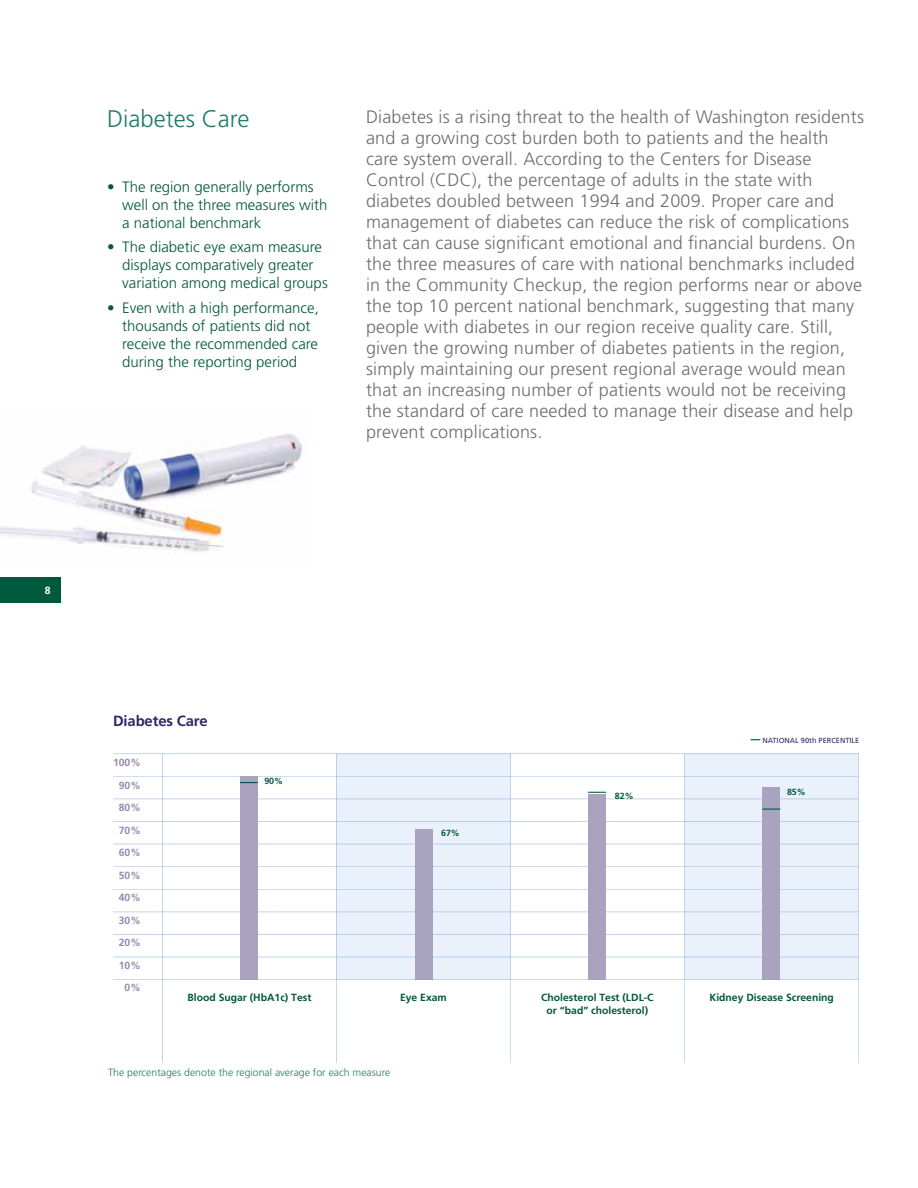
<style>
.page{position:relative;width:918px;height:1188px;background:#fff}
.page>*{position:absolute;margin:0;border:0;box-sizing:border-box;transform-origin:0 0}
.t1{font:300 24px "Frutiger";color:#217b66}
.t2{font:300 18px/21px "Frutiger";letter-spacing:.01em;color:#6d6e71}
.t3{font:300 15px/18px "Frutiger";color:#00583d}
.t4{font:700 14.85px "Frutiger";letter-spacing:-.01em;color:#2c2867}
.t5{font:300 10.5px "Frutiger";color:#217b66}
.t6{font:700 10.5px "Frutiger";color:#fff}
.t7{font:700 10.35px/13.4px "Frutiger";color:#00583d;text-align:center}
.t8{font:700 10.35px/22.5px "Frutiger";color:#928aae;text-align:right}
.t9{font:700 8.85px "Frutiger";color:#00583d}
.t10{font:7.35px "Frutiger";color:#2c2867}
</style>
<div class="page">
<div style="left:0;top:578px;width:60px;height:25px;background:#00583d"></div>
<div style="left:337px;top:754px;width:174px;height:226px;background:#eaf1fa"></div>
<div style="left:685px;top:754px;width:174px;height:226px;background:#eaf1fa"></div>
<hr style="left:113px;top:776px;width:746px;height:1px;background:#80add9">
<hr style="left:113px;top:799px;width:746px;height:1px;background:#80add9">
<hr style="left:113px;top:821px;width:746px;height:1px;background:#80add9">
<hr style="left:113px;top:844px;width:746px;height:1px;background:#80add9">
<hr style="left:113px;top:866px;width:746px;height:1px;background:#80add9">
<hr style="left:113px;top:889px;width:746px;height:1px;background:#80add9">
<hr style="left:113px;top:912px;width:746px;height:1px;background:#80add9">
<hr style="left:113px;top:957px;width:746px;height:1px;background:#80add9">
<hr style="left:113px;top:934px;width:746px;height:1px;background:#80add9">
<hr style="left:162px;top:754px;width:1px;height:309px;background:#80add9">
<hr style="left:859px;top:753px;width:1px;height:310px;background:#80add9">
<hr style="left:113px;top:753px;width:746px;height:1px;background:#80add9">
<hr style="left:336px;top:754px;width:1px;height:309px;background:#80add9">
<hr style="left:510px;top:754px;width:1px;height:309px;background:#80add9">
<hr style="left:684px;top:754px;width:1px;height:309px;background:#80add9">
<div style="left:240px;top:776px;width:18px;height:204px;background:#aaa3bf"></div>
<svg style="left:240px;top:782px;width:18px;height:1px"></svg>
<div style="left:588px;top:794px;width:18px;height:185px;background:#aaa3bf"></div>
<svg style="left:588px;top:792px;width:18px;height:1px"></svg>
<div style="left:415px;top:829px;width:18px;height:151px;background:#aaa3bf"></div>
<div style="left:762px;top:787px;width:18px;height:193px;background:#aaa3bf"></div>
<svg style="left:762px;top:809px;width:18px;height:1px"></svg>
<hr style="left:113px;top:979px;width:746px;height:1px;background:#80add9">
<img style="left:0;top:433px;width:307px;height:119px">
<h1 class="t1" style="left:107px;top:105px;width:144px">Diabetes Care</h1>
<p class="t3" style="left:122px;top:177px;width:207px;text-indent:-15px">• The region generally performs well on the three measures with a national benchmark</p>
<p class="t3" style="left:122px;top:238px;width:207px;text-indent:-15px">• The diabetic eye exam measure displays comparatively greater variation among medical groups</p>
<p class="t3" style="left:122px;top:299px;width:198px;text-indent:-15px">• Even with a high performance, thousands of patients did not receive the recommended care during the reporting period</p>
<p class="t2" style="left:366px;top:106px;width:500px">Diabetes is a rising threat to the health of Washington residents and a growing cost burden both to patients and the health care system overall. According to the Centers for Disease Control (CDC), the percentage of adults in the state with diabetes doubled between 1994 and 2009. Proper care and management of diabetes can reduce the risk of complications that can cause significant emotional and financial burdens. On the three measures of care with national benchmarks included in the Community Checkup, the region performs near or above the top 10 percent national benchmark, suggesting that many people with diabetes in our region receive quality care. Still, given the growing number of diabetes patients in the region, simply maintaining our present regional average would mean that an increasing number of patients would not be receiving the standard of care needed to manage their disease and help prevent complications.</p>
<p class="t6" style="left:45px;top:584px;width:7px">8</p>
<p class="t4" style="left:113px;top:712px;width:96px">Diabetes Care</p>
<p class="t10" style="left:762px;top:736px;width:99px">NATIONAL 90th PERCENTILE</p>
<p class="t8" style="left:113px;top:751px;width:29px">100%<br>90%<br>80%<br>70%<br>60%<br>50%<br>40%<br>30%<br>20%<br>10%<br>0%</p>
<p class="t9" style="left:264px;top:775px;width:20px">90%</p>
<p class="t9" style="left:441px;top:828px;width:20px">67%</p>
<p class="t9" style="left:615px;top:790px;width:20px">82%</p>
<p class="t9" style="left:787px;top:787px;width:20px">85%</p>
<p class="t7" style="left:188px;top:990px;width:125px">Blood Sugar (HbA1c) Test</p>
<p class="t7" style="left:709px;top:990px;width:126px">Kidney Disease Screening</p>
<p class="t7" style="left:541px;top:990px;width:114px">Cholesterol Test (LDL-C or “bad” cholesterol)</p>
<p class="t7" style="left:400px;top:990px;width:48px">Eye Exam</p>
<p class="t5" style="left:108px;top:1066px;width:284px">The percentages denote the regional average for each measure</p>
</div>
